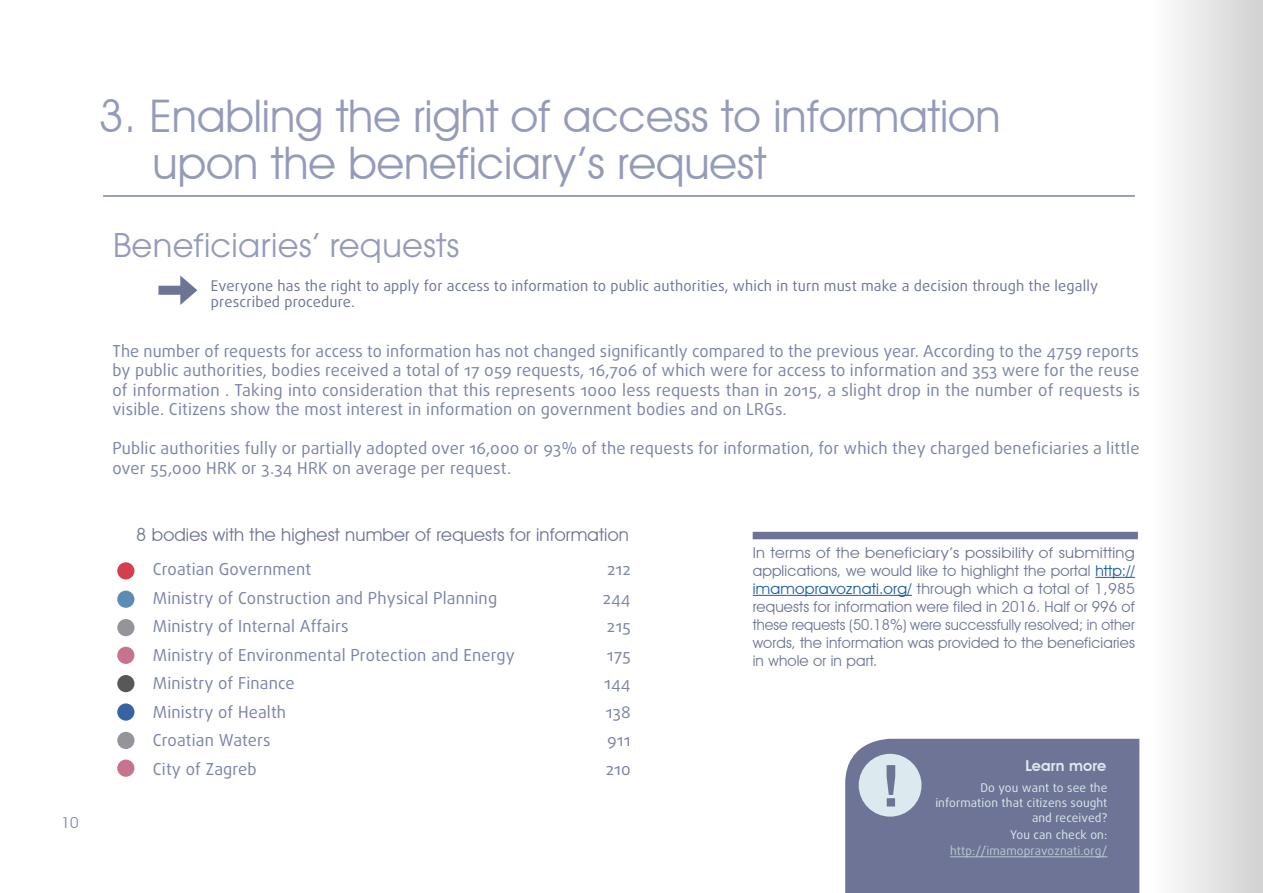
<style>
.page{position:relative;width:1263px;height:893px;background:#fff}
.page>*{position:absolute;margin:0;border:0;box-sizing:border-box;transform-origin:0 0}
.t1{font:45px/46.5px "Avant Garde IT Cby BT";color:#7a82a8}
.t2{font:36px "Avant Gar Got Itc TEE";color:#7a82a8}
.t3{font:18px "Avant Garde IT Cby BT";letter-spacing:.01em;color:#6d7495}
.Georgia_bold_italic{font:16.5px/19.5px "Daxline Pro";letter-spacing:.01em;color:#7a82a8;text-align:justify}
.t4{font:15px/18px "Avant Garde IT Cby BT";letter-spacing:.01em;color:#6d7495;text-align:justify;scale:1.06 1}
.t5{font:600 15px "Avant Garde IT Cby BT";letter-spacing:.01em;color:#dce9ee}
.t6{font:15px "Avant Garde IT Cby BT";color:#7a82a8}
.t7{font:14.7px/16.5px "Daxline Pro";letter-spacing:.01em;color:#6d7495}
.Georgia_bold_italic-2{font:12px/15px "Daxline Pro";letter-spacing:.01em;color:#dce9ee;text-align:right}
.Georgia_bold_italic-3{font:12px "Daxline Pro";letter-spacing:.01em;color:#bacad2}
.s1{color:#175d9e}
</style>
<div class="page">
<hr style="left:103px;top:195px;width:1032px;height:2px;background:#7a82a8">
<svg style="left:158px;top:275px;width:39px;height:30px"></svg>
<div style="left:117px;top:562px;width:17px;height:17px;background:#d33f4c;border-radius:50%"></div>
<div style="left:117px;top:647px;width:17px;height:17px;background:#c7738b;border-radius:50%"></div>
<div style="left:117px;top:759px;width:17px;height:18px;background:#c7738b;border-radius:50%"></div>
<div style="left:117px;top:591px;width:17px;height:17px;background:#5b8cb4;border-radius:50%"></div>
<div style="left:117px;top:675px;width:17px;height:17px;background:#57585a;border-radius:50%"></div>
<div style="left:117px;top:619px;width:17px;height:17px;background:#939598;border-radius:50%"></div>
<div style="left:117px;top:732px;width:17px;height:17px;background:#939598;border-radius:50%"></div>
<div style="left:117px;top:703px;width:17px;height:18px;background:#3962a4;border-radius:50%"></div>
<div style="left:753px;top:532px;width:385px;height:7px;background:#6d7495"></div>
<div style="left:1154px;top:0;width:109px;height:893px;background:linear-gradient(to right,#fdfdfd,#d1d1d1)"></div>
<div style="left:845px;top:739px;width:294px;height:154px;background:#6d7495"></div>
<hr style="left:1095px;top:577px;width:40px;height:1px;background:#175d9e">
<hr style="left:753px;top:595px;width:159px;height:1px;background:#175d9e">
<hr style="left:950px;top:856px;width:157px;height:1px;background:#bacad2">
<svg style="left:859px;top:754px;width:62px;height:63px;background:#bcc7d4"></svg>
<p class="t6" style="left:62px;top:814px;width:19px">10</p>
<h1 class="t1" style="left:153px;top:93px;width:850px;text-indent:-54px">3. Enabling the right of access to information upon the beneficiary’s request</h1>
<h2 class="t2" style="left:112px;top:224px;width:349px">Beneficiaries’ requests</h2>
<p class="t7" style="left:211px;top:277px;width:889px">Everyone has the right to apply for access to information to public authorities, which in turn must make a decision through the legally prescribed procedure.</p>
<p class="Georgia_bold_italic" style="left:112px;top:341px;width:1029px">The number of requests for access to information has not changed significantly compared to the previous year. According to the 4759 reports by public authorities, bodies received a total of 17 059 requests, 16,706 of which were for access to information and 353 were for the reuse of information . Taking into consideration that this represents 1000 less requests than in 2015, a slight drop in the number of requests is visible. Citizens show the most interest in information on government bodies and on LRGs.</p>
<p class="Georgia_bold_italic" style="left:112px;top:439px;width:1029px">Public authorities fully or partially adopted over 16,000 or 93% of the requests for information, for which they charged beneficiaries a little over 55,000 HRK or 3.34 HRK on average per request.</p>
<p class="t3" style="left:136px;top:524px;width:494px">8 bodies with the highest number of requests for information</p>
<p class="Georgia_bold_italic" style="left:153px;top:560px;width:160px">Croatian Government</p>
<p class="Georgia_bold_italic" style="left:153px;top:588px;width:346px">Ministry of Construction and Physical Planning</p>
<p class="Georgia_bold_italic" style="left:153px;top:617px;width:197px">Ministry of Internal Affairs</p>
<p class="Georgia_bold_italic" style="left:153px;top:645px;width:363px">Ministry of Environmental Protection and Energy</p>
<p class="Georgia_bold_italic" style="left:153px;top:674px;width:143px">Ministry of Finance</p>
<p class="Georgia_bold_italic" style="left:153px;top:702px;width:135px">Ministry of Health</p>
<p class="Georgia_bold_italic" style="left:153px;top:731px;width:119px">Croatian Waters</p>
<p class="Georgia_bold_italic" style="left:153px;top:759px;width:105px">City of Zagreb</p>
<p class="Georgia_bold_italic" style="left:607px;top:560px;width:25px">212</p>
<p class="Georgia_bold_italic" style="left:603px;top:588px;width:29px">244</p>
<p class="Georgia_bold_italic" style="left:607px;top:617px;width:25px">215</p>
<p class="Georgia_bold_italic" style="left:607px;top:645px;width:25px">175</p>
<p class="Georgia_bold_italic" style="left:604px;top:674px;width:28px">144</p>
<p class="Georgia_bold_italic" style="left:606px;top:702px;width:26px">138</p>
<p class="Georgia_bold_italic" style="left:607px;top:731px;width:25px">911</p>
<p class="Georgia_bold_italic" style="left:606px;top:759px;width:26px">210</p>
<p class="t4" style="left:753px;top:544px;width:362px">In terms of the beneficiary’s possibility of submitting applications, we would like to highlight the portal <span class="s1">http:// imamopravoznati.org/</span> through which a total of 1,985 requests for information were filed in 2016. Half or 996 of these requests (50.18%) were successfully resolved; in other words, the information was provided to the beneficiaries in whole or in part.</p>
<p class="t5" style="left:1025px;top:757px;width:82px">Learn more</p>
<p class="Georgia_bold_italic-2" style="left:935px;top:780px;width:174px">Do you want to see the information that citizens sought and received?</p>
<p class="Georgia_bold_italic-2" style="left:1010px;top:827px;width:99px">You can check on:</p>
<p class="Georgia_bold_italic-3" style="left:950px;top:843px;width:159px">http://imamopravoznati.org/</p>
</div>
